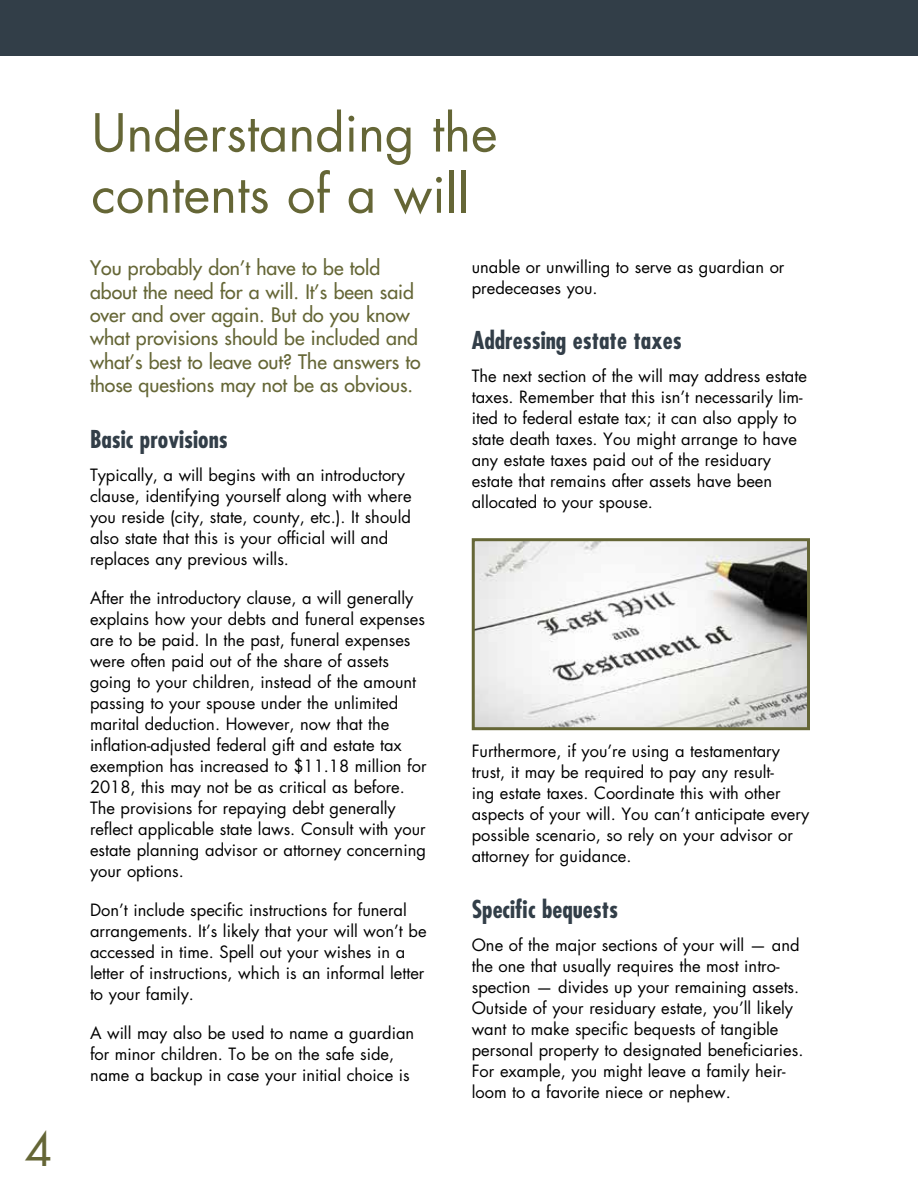
<style>
.page{position:relative;width:918px;height:1188px;background:#fff}
.page>*{position:absolute;margin:0;border:0;box-sizing:border-box;transform-origin:0 0}
.t1{font:51px/61.2px "Futura Std";color:#656636}
.t2{font:45px "Futura Std";color:#656636}
.t3{font:700 condensed 24px "Futura Std";color:#323e48}
.t4{font:500 19.5px/23.4px "Futura Std";color:#656636}
.t5{font:16.5px/21px "Futura Std";color:#000}
</style>
<div class="page">
<div style="left:0;top:0;width:918px;height:55px;background:#323e48"></div>
<img style="left:476px;top:542px;width:330px;height:184px">
<div style="left:472px;top:538px;width:338px;height:192px;border:3px solid #656636"></div>
<h2 class="t2" style="left:25px;top:1120px;width:29px">4</h2>
<h1 class="t1" style="left:92px;top:103px;width:408px">Understanding the contents of a will</h1>
<p class="t4" style="left:90px;top:256px;width:332px">You probably don’t have to be told about the need for a will. It’s been said over and over again. But do you know what provisions should be included and what’s best to leave out? The answers to those questions may not be as obvious.</p>
<h3 class="t3" style="left:90px;top:424px;width:139px">Basic provisions</h3>
<p class="t5" style="left:90px;top:464px;width:323px">Typically, a will begins with an introductory clause, identifying yourself along with where you reside (city, state, county, etc.). It should also state that this is your official will and replaces any previous wills.</p>
<p class="t5" style="left:90px;top:587px;width:338px">After the introductory clause, a will generally explains how your debts and funeral expenses are to be paid. In the past, funeral expenses were often paid out of the share of assets going to your children, instead of the amount passing to your spouse under the unlimited marital deduction. However, now that the inflation-adjusted federal gift and estate tax exemption has increased to $11.18 million for 2018, this may not be as critical as before.<br>The provisions for repaying debt generally reflect applicable state laws. Consult with your estate planning advisor or attorney concerning your options.</p>
<p class="t5" style="left:90px;top:899px;width:338px">Don’t include specific instructions for funeral arrangements. It’s likely that your will won’t be accessed in time. Spell out your wishes in a letter of instructions, which is an informal letter to your family.</p>
<p class="t5" style="left:90px;top:1023px;width:326px">A will may also be used to name a guardian for minor children. To be on the safe side, name a backup in case your initial choice is</p>
<p class="t5" style="left:472px;top:257px;width:314px">unable or unwilling to serve as guardian or predeceases you.</p>
<h3 class="t3" style="left:472px;top:326px;width:212px">Addressing estate taxes</h3>
<p class="t5" style="left:472px;top:366px;width:337px">The next section of the will may address estate taxes. Remember that this isn’t necessarily lim&shy;ited to federal estate tax; it can also apply to state death taxes. You might arrange to have any estate taxes paid out of the residuary estate that remains after assets have been allocated to your spouse.</p>
<p class="t5" style="left:472px;top:741px;width:339px">Furthermore, if you’re using a testamentary trust, it may be required to pay any result-<br>ing estate taxes. Coordinate this with other aspects of your will. You can’t anticipate every possible scenario, so rely on your advisor or attorney for guidance.</p>
<h3 class="t3" style="left:472px;top:894px;width:148px">Specific bequests</h3>
<p class="t5" style="left:472px;top:934px;width:333px">One of the major sections of your will — and the one that usually requires the most intro&shy;spection — divides up your remaining assets.<br>Outside of your residuary estate, you’ll likely want to make specific bequests of tangible personal property to designated beneficiaries.<br>For example, you might leave a family heir&shy;loom to a favorite niece or nephew.</p>
</div>
